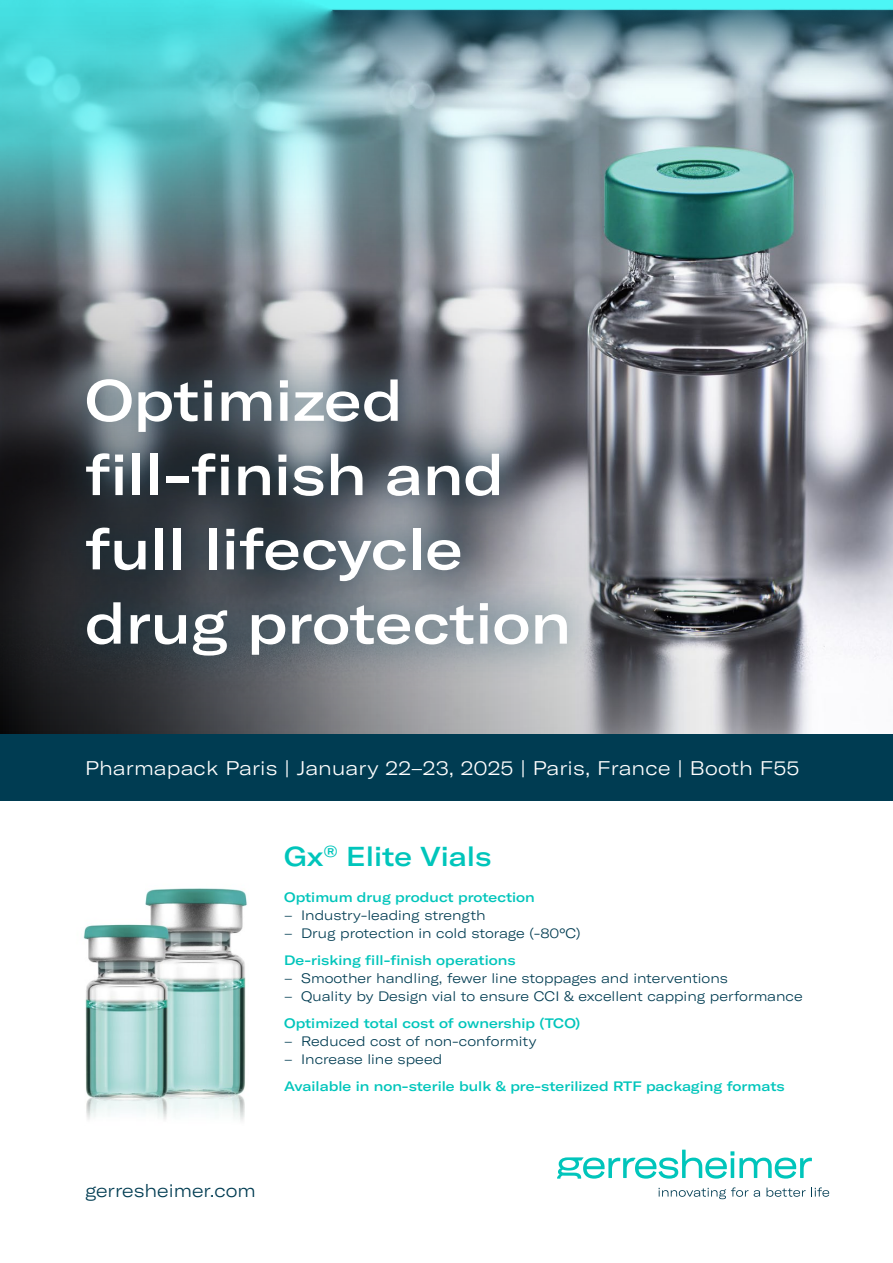
<style>
.page{position:relative;width:893px;height:1263px;background:#fff}
.page>*{position:absolute;margin:0;border:0;box-sizing:border-box;transform-origin:0 0}
.t1{font:500 expanded 57px/74.2px "GT America";color:#fff}
.t2{font:500 expanded 27px "GT America";color:#00c5bb}
.t3{font:300 expanded 19.5px "GT America";letter-spacing:.01em;color:#fff}
.t4{font:300 expanded 18px "GT America";color:#003c52}
.t5{font:300 expanded 13.5px "GT America";color:#003c52}
.t6{font:500 expanded 13.5px "GT America";color:#00c5bb}
</style>
<div class="page">
<img style="left:776px;top:413px;width:117px;height:321px">
<svg style="left:0;top:413px;width:776px;height:321px;background:#67686d"></svg>
<svg style="left:557px;top:1149px;width:255px;height:30px"></svg>
<svg style="left:659px;top:1187px;width:89px;height:12px"></svg>
<svg style="left:754px;top:1190px;width:6px;height:7px"></svg>
<svg style="left:766px;top:1187px;width:63px;height:10px"></svg>
<div style="left:0;top:734px;width:893px;height:66px;background:#003c52"></div>
<div style="left:49px;top:341px;width:556px;height:353px;background:#003c52;opacity:.8"></div>
<img style="left:0;top:0;width:893px;height:413px">
<img style="left:83px;top:888px;width:164px;height:233px">
<h1 class="t1" style="left:85px;top:363px;width:487px">Optimized fill-finish and full lifecycle drug protection</h1>
<h3 class="t3" style="left:85px;top:757px;width:716px">Pharmapack Paris | January 22–23, 2025 | Paris, France | Booth F55</h3>
<h2 class="t2" style="left:284px;top:840px;width:209px">Gx<sup>®</sup> Elite Vials</h2>
<p class="t6" style="left:284px;top:889px;width:252px">Optimum drug product protection</p>
<p class="t5" style="left:284px;top:907px;width:203px">– Industry-leading strength</p>
<p class="t5" style="left:284px;top:925px;width:298px">– Drug protection in cold storage (-80°C)</p>
<p class="t6" style="left:284px;top:952px;width:233px">De-risking fill-finish operations</p>
<p class="t5" style="left:284px;top:970px;width:445px">– Smoother handling, fewer line stoppages and interventions</p>
<p class="t5" style="left:284px;top:988px;width:520px">– Quality by Design vial to ensure CCI &amp; excellent capping performance</p>
<p class="t6" style="left:284px;top:1015px;width:298px">Optimized total cost of ownership (TCO)</p>
<p class="t5" style="left:284px;top:1033px;width:254px">– Reduced cost of non-conformity</p>
<p class="t5" style="left:284px;top:1051px;width:160px">– Increase line speed</p>
<p class="t6" style="left:284px;top:1078px;width:502px">Available in non-sterile bulk &amp; pre-sterilized RTF packaging formats</p>
<h3 class="t4" style="left:85px;top:1180px;width:172px">gerresheimer.com</h3>
</div>
